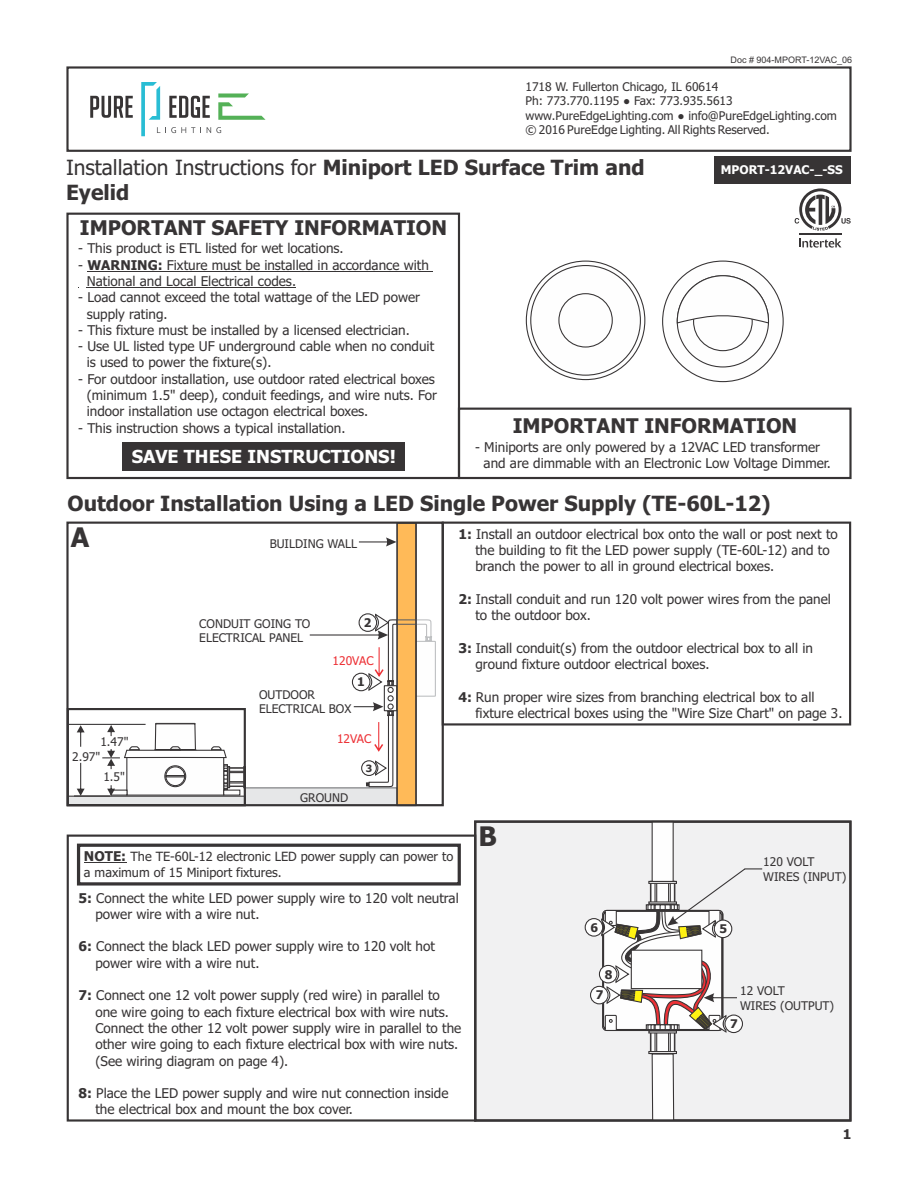
<style>
.page{position:relative;width:918px;height:1188px;background:#fff}
.page>*{position:absolute;margin:0;border:0;box-sizing:border-box;transform-origin:0 0}
.t1{font:700 27px "Tahoma";color:#373435}
.t2{font:700 21px/25.3px "Tahoma";color:#373435}
.t3{font:700 20.25px "Tahoma";color:#373435}
.t4{font:700 18px "Tahoma";color:#fefefe}
.t5{font:13.5px/16.4px "Tahoma";color:#373435}
.t6{font:700 13.5px "Tahoma";color:#373435}
.t7{font:12.75px/15.6px "Tahoma";color:#373435}
.t8{font:12px/14.5px "Tahoma";color:#373435}
.t9{font:700 12px "Tahoma";color:#fefefe}
.t10{font:12px "Tahoma";color:#ed3237}
.t11{font:700 12px "Tahoma";color:#373435}
.t12{font:700 10.05px "Tahoma";color:#373435}
.t13{font:9px "Arial";color:#373435}
.s1{font-weight:400}
.s2{font-weight:700}
.s3{font-weight:700;font-size:13.5px}
</style>
<div class="page">
<div style="left:662px;top:261px;width:122px;height:121px;background:#fefefe;border:1px solid #373435;border-radius:50%"></div>
<div style="left:677px;top:275px;width:92px;height:93px;background:#fefefe;border:1px solid #373435;border-radius:50%"></div>
<div style="left:693px;top:291px;width:60px;height:60px;background:#fefefe;border:1px solid #373435;border-radius:50%"></div>
<svg style="left:676px;top:275px;width:94px;height:49px"></svg>
<svg style="left:526px;top:261px;width:119px;height:119px"></svg>
<div style="left:530px;top:265px;width:111px;height:111px;background:#fefefe;border:1px solid #373435;border-radius:50%"></div>
<div style="left:558px;top:293px;width:55px;height:55px;background:#fefefe;border:1px solid #373435;border-radius:50%"></div>
<div style="left:442px;top:522px;width:409px;height:204px;border:2px solid #373435"></div>
<div style="left:415px;top:641px;width:21px;height:56px;background:#fefefe;border:1px solid #bdbfc1"></div>
<hr style="left:84px;top:863px;width:42px;height:1px;background:#373435">
<div style="left:473px;top:820px;width:379px;height:299px;background:#f1f1f2"></div>
<div style="left:585px;top:918px;width:18px;height:19px;background:#fefefe;border:1px solid #373435;border-radius:50%"></div>
<div style="left:590px;top:986px;width:19px;height:18px;background:#fefefe;border:1px solid #373435;border-radius:50%"></div>
<div style="left:67px;top:835px;width:409px;height:287px;border:2px solid #373435"></div>
<svg style="left:600px;top:820px;width:162px;height:299px"></svg>
<div style="left:66px;top:213px;width:394px;height:266px;border:2px solid #373435"></div>
<div style="left:122px;top:443px;width:282px;height:28px;background:#373435"></div>
<hr style="left:87px;top:271px;width:76px;height:1px;background:#373435">
<hr style="left:163px;top:271px;width:270px;height:1px;background:#373435">
<hr style="left:87px;top:287px;width:209px;height:1px;background:#373435">
<svg style="left:90px;top:96px;width:43px;height:22px"></svg>
<svg style="left:141px;top:82px;width:125px;height:54px"></svg>
<div style="left:66px;top:66px;width:786px;height:86px;border:2px solid #373435"></div>
<svg style="left:799px;top:238px;width:42px;height:10px"></svg>
<hr style="left:799px;top:234px;width:42px;height:1px;background:#373435">
<svg style="left:795px;top:188px;width:56px;height:43px"></svg>
<div style="left:714px;top:157px;width:136px;height:27px;background:#373435"></div>
<div style="left:458px;top:408px;width:394px;height:71px;border:2px solid #373435"></div>
<div style="left:474px;top:821px;width:378px;height:301px;border:2px solid #373435"></div>
<div style="left:77px;top:844px;width:384px;height:42px;border:3px solid #373435"></div>
<svg style="left:66px;top:525px;width:367px;height:282px"></svg>
<div style="left:397px;top:522px;width:20px;height:284px;border:1px solid #373435"></div>
<div style="left:66px;top:522px;width:378px;height:284px;border:2px solid #373435"></div>
<p class="t13" style="left:731px;top:56px;width:123px">Doc # 904-MPORT-12VAC_06</p>
<p class="t8" style="left:525px;top:80px;width:313px">1718 W. Fullerton Chicago, IL 60614<br>Ph: 773.770.1195 ● Fax: 773.935.5613 www.PureEdgeLighting.com ● info@PureEdgeLighting.com © 2016 PureEdge Lighting. All Rights Reserved.</p>
<h2 class="t2" style="left:66px;top:157px;width:580px"><span class="s1">Installation Instructions for</span> Miniport LED Surface Trim and<br>Eyelid</h2>
<p class="t9" style="left:721px;top:164px;width:123px">MPORT-12VAC-_-SS</p>
<h3 class="t3" style="left:80px;top:219px;width:369px">IMPORTANT SAFETY INFORMATION</h3>
<p class="t5" style="left:78px;top:241px;width:267px">- This product is ETL listed for wet locations.</p>
<p class="t5" style="left:87px;top:258px;width:344px;text-indent:-8px">- <span class="s2">WARNING:</span> Fixture must be installed in accordance with<br>National and Local Electrical codes.</p>
<p class="t5" style="left:87px;top:290px;width:335px;text-indent:-8px">- Load cannot exceed the total wattage of the LED power supply rating.</p>
<p class="t5" style="left:78px;top:323px;width:333px">- This fixture must be installed by a licensed electrician.</p>
<p class="t5" style="left:87px;top:339px;width:349px;text-indent:-8px">- Use UL listed type UF underground cable when no conduit is used to power the fixture(s).</p>
<p class="t5" style="left:87px;top:372px;width:352px;text-indent:-8px">- For outdoor installation, use outdoor rated electrical boxes (minimum 1.5" deep), conduit feedings, and wire nuts. For indoor installation use octagon electrical boxes.</p>
<p class="t5" style="left:78px;top:421px;width:269px">- This instruction shows a typical installation.</p>
<h3 class="t4" style="left:132px;top:449px;width:266px">SAVE THESE INSTRUCTIONS!</h3>
<h3 class="t3" style="left:513px;top:418px;width:286px">IMPORTANT INFORMATION</h3>
<p class="t5" style="left:484px;top:440px;width:349px;text-indent:-8px">- Miniports are only powered by a 12VAC LED transformer and are dimmable with an Electronic Low Voltage Dimmer.</p>
<h2 class="t2" style="left:68px;top:493px;width:705px">Outdoor Installation Using a LED Single Power Supply (TE-60L-12)</h2>
<h1 class="t1" style="left:71px;top:526px;width:20px">A</h1>
<p class="t8" style="left:270px;top:537px;width:89px">BUILDING WALL</p>
<p class="t8" style="left:199px;top:617px;width:112px">CONDUIT GOING TO<br>ELECTRICAL PANEL</p>
<p class="t11" style="left:364px;top:618px;width:9px">2</p>
<p class="t10" style="left:333px;top:656px;width:42px">120VAC</p>
<p class="t11" style="left:357px;top:677px;width:9px">1</p>
<p class="t8" style="left:259px;top:688px;width:94px">OUTDOOR<br>ELECTRICAL BOX</p>
<p class="t8" style="left:100px;top:736px;width:30px">1.47"</p>
<p class="t10" style="left:337px;top:734px;width:36px">12VAC</p>
<p class="t8" style="left:72px;top:750px;width:30px">2.97"</p>
<p class="t8" style="left:103px;top:770px;width:23px">1.5"</p>
<p class="t8" style="left:300px;top:791px;width:49px">GROUND</p>
<p class="t12" style="left:366px;top:764px;width:8px">3</p>
<p class="t5" style="left:475px;top:527px;width:364px;text-indent:-17px"><span class="s2">1:</span> Install an outdoor electrical box onto the wall or post next to the building to fit the LED power supply (TE-60L-12) and to branch the power to all in ground electrical boxes.</p>
<p class="t5" style="left:475px;top:592px;width:357px;text-indent:-17px"><span class="s2">2:</span> Install conduit and run 120 volt power wires from the panel to the outdoor box.</p>
<p class="t5" style="left:475px;top:641px;width:339px;text-indent:-17px"><span class="s2">3:</span> Install conduit(s) from the outdoor electrical box to all in ground fixture outdoor electrical boxes.</p>
<p class="t5" style="left:475px;top:690px;width:369px;text-indent:-17px"><span class="s2">4:</span> Run proper wire sizes from branching electrical box to all fixture electrical boxes using the "Wire Size Chart" on page 3.</p>
<h1 class="t1" style="left:478px;top:826px;width:20px">B</h1>
<p class="t7" style="left:84px;top:850px;width:371px"><span class="s3">NOTE:</span> The TE-60L-12 electronic LED power supply can power to a maximum of 15 Miniport fixtures.</p>
<p class="t5" style="left:95px;top:891px;width:365px;text-indent:-17px"><span class="s2">5:</span> Connect the white LED power supply wire to 120 volt neutral power wire with a wire nut.</p>
<p class="t5" style="left:95px;top:940px;width:341px;text-indent:-17px"><span class="s2">6:</span> Connect the black LED power supply wire to 120 volt hot power wire with a wire nut.</p>
<p class="t5" style="left:95px;top:988px;width:367px;text-indent:-17px"><span class="s2">7:</span> Connect one 12 volt power supply (red wire) in parallel to one wire going to each fixture electrical box with wire nuts.<br>Connect the other 12 volt power supply wire in parallel to the other wire going to each fixture electrical box with wire nuts. (See wiring diagram on page 4).</p>
<p class="t5" style="left:95px;top:1086px;width:354px;text-indent:-17px"><span class="s2">8:</span> Place the LED power supply and wire nut connection inside the electrical box and mount the box cover.</p>
<p class="t8" style="left:763px;top:856px;width:85px">120 VOLT<br>WIRES (INPUT)</p>
<p class="t11" style="left:591px;top:923px;width:9px">6</p>
<p class="t11" style="left:719px;top:924px;width:9px">5</p>
<p class="t11" style="left:605px;top:969px;width:9px">8</p>
<p class="t11" style="left:596px;top:990px;width:9px">7</p>
<p class="t8" style="left:740px;top:984px;width:96px">12 VOLT<br>WIRES (OUTPUT)</p>
<p class="t11" style="left:730px;top:1019px;width:9px">7</p>
<p class="t6" style="left:843px;top:1129px;width:10px">1</p>
</div>
